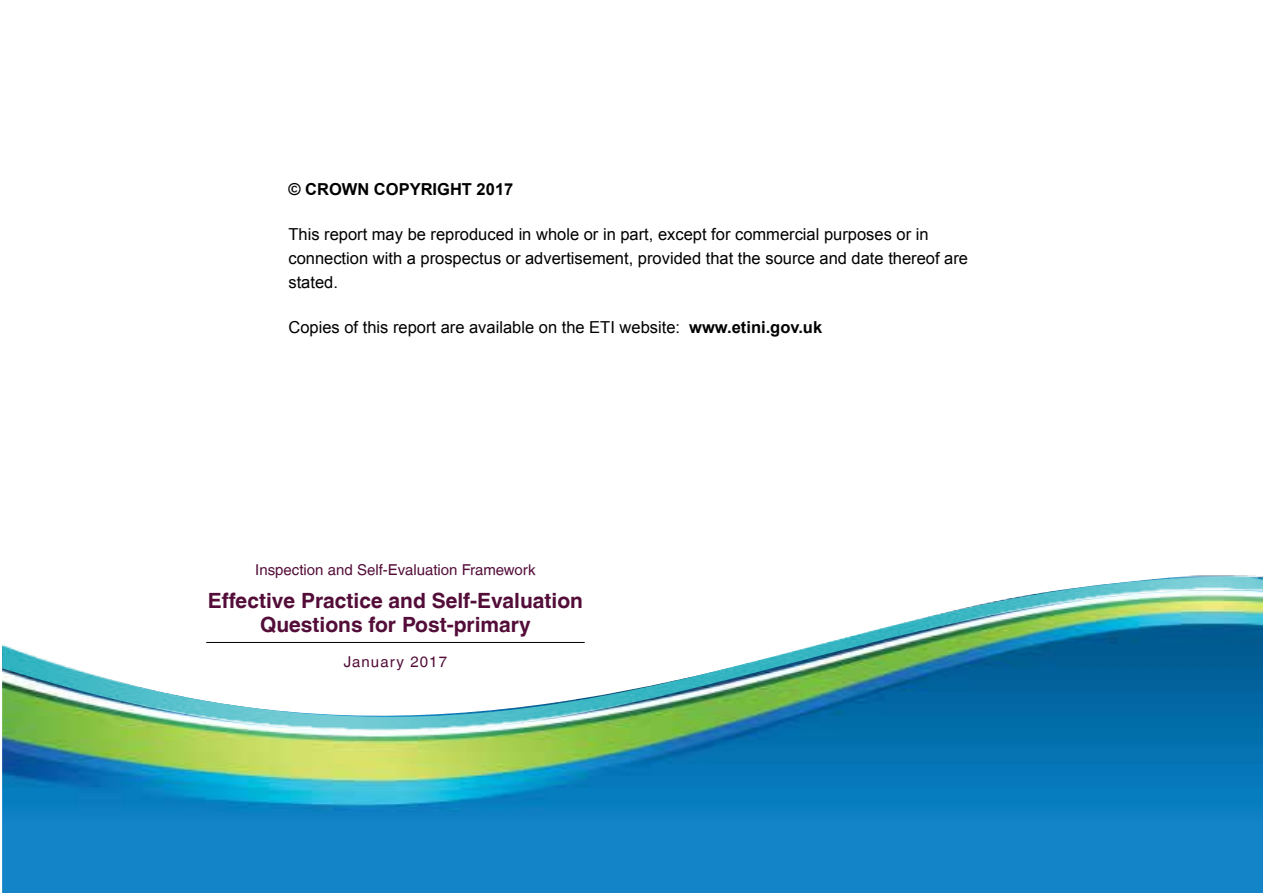
<style>
.page{position:relative;width:1263px;height:893px;background:#fff}
.page>*{position:absolute;margin:0;border:0;box-sizing:border-box;transform-origin:0 0}
.Heading_2_back_page{font:700 21px/24px "Helvetica LT";color:#530d38;text-align:center}
.Para{font:16.5px/24px "Arial";color:#000}
.Para-2{font:700 16.5px "Arial";color:#000}
.Heading_1_back_page{font:15px "Helvetica LT";color:#530d38}
.Date_Back_page{font:15px "Helvetica LT";letter-spacing:.075em;color:#530d38}
.s1{font-weight:700}
</style>
<div class="page">
<img style="left:2px;top:575px;width:1261px;height:318px">
<img style="left:2px;top:576px;width:1261px;height:173px">
<hr style="left:206px;top:642px;width:379px;height:1px;background:#000">
<p class="Para-2" style="left:288px;top:178px;width:226px">© CROWN COPYRIGHT 2017</p>
<p class="Para" style="left:288px;top:222px;width:681px">This report may be reproduced in whole or in part, except for commercial purposes or in connection with a prospectus or advertisement, provided that the source and date thereof are stated.</p>
<p class="Para" style="left:288px;top:316px;width:535px">Copies of this report are available on the ETI website: <span class="s1">www.etini.gov.uk</span></p>
<p class="Heading_1_back_page" style="left:255px;top:561px;width:282px">Inspection and Self-Evaluation Framework</p>
<p class="Heading_2_back_page" style="left:208px;top:588px;width:377px">Effective Practice and Self-Evaluation<br>Questions for Post-primary</p>
<p class="Date_Back_page" style="left:344px;top:653px;width:105px">January 2017</p>
</div>
